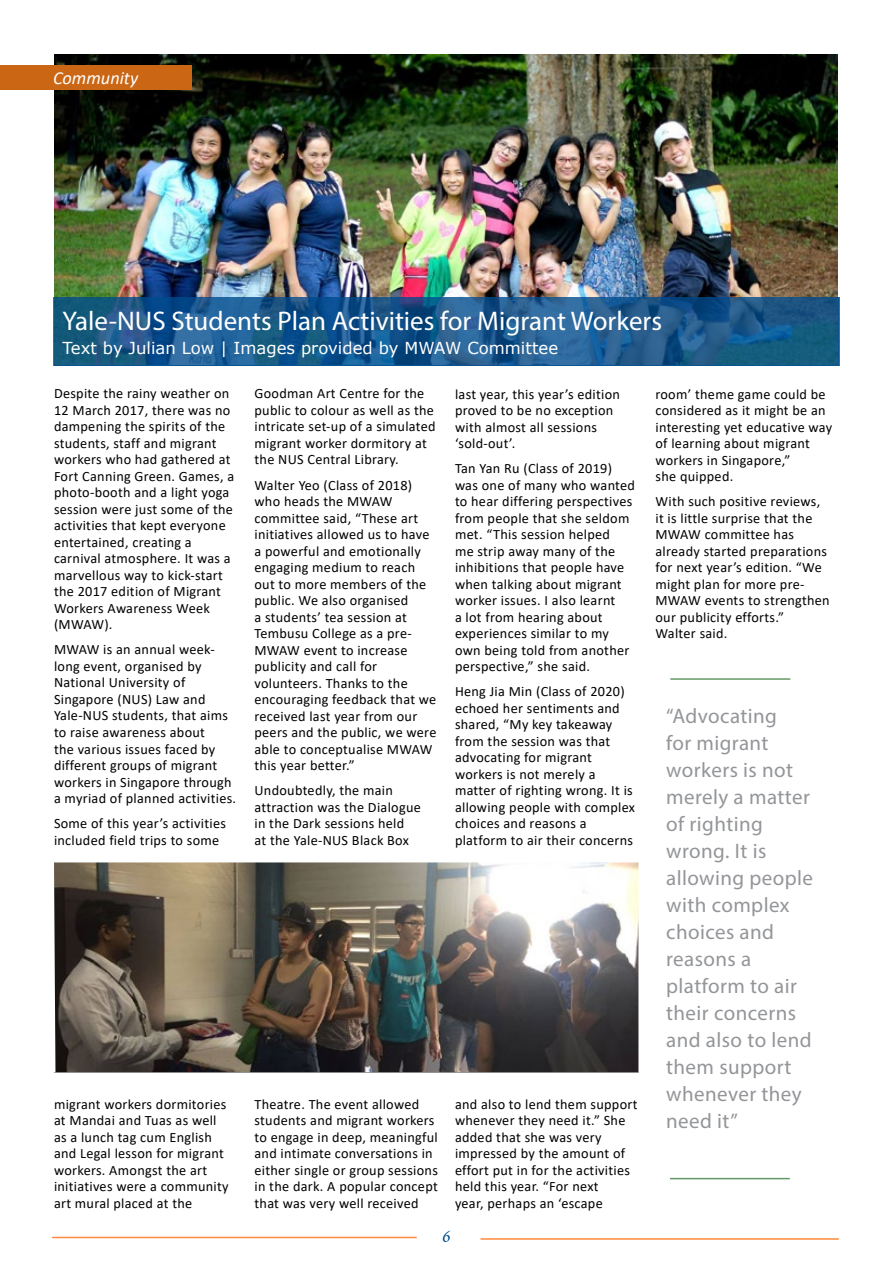
<style>
.page{position:relative;width:893px;height:1263px;background:#fff}
.page>*{position:absolute;margin:0;border:0;box-sizing:border-box;transform-origin:0 0}
.t1{font:27px "Myriad Pro";color:#fff}
.t2{font:21px/27px "Myriad Pro";letter-spacing:.02em;color:#939598}
.t3{font:italic 18.3px "Calibri";color:#fff}
.t4{font:italic 18px "Yale Design";color:#004b8d}
.t5{font:16.5px "Verdana";color:#fff}
.t6{font:14.25px/16.5px "Calibri";letter-spacing:.02em;color:#000}
</style>
<div class="page">
<hr style="left:52px;top:1237px;width:365px;height:1px;background:#ff893d">
<hr style="left:480px;top:1238px;width:359px;height:2px;background:#ff893d">
<img style="left:54px;top:55px;width:784px;height:243px">
<svg style="left:54px;top:298px;width:785px;height:68px;background:#1b598b"></svg>
<div style="left:0;top:65px;width:191px;height:25px;background:#cb6614"></div>
<img style="left:54px;top:862px;width:584px;height:211px">
<hr style="left:670px;top:678px;width:120px;height:2px;background:#659865">
<hr style="left:670px;top:1178px;width:120px;height:1px;background:#659865">
<p class="t3" style="left:53px;top:65px;width:87px">Community</p>
<h1 class="t1" style="left:63px;top:304px;width:601px">Yale-NUS Students Plan Activities for Migrant Workers</h1>
<p class="t5" style="left:63px;top:336px;width:497px">Text by Julian Low | Images provided by MWAW Committee</p>
<h1 class="t1" style="left:63px;top:308px;width:556px">Building a healthier and fitter College community</h1>
<p class="t5" style="left:63px;top:340px;width:275px">Text and Image by Melissa Wang</p>
<p class="t6" style="left:54px;top:385px;width:182px">Despite the rainy weather on<br>12 March 2017, there was no dampening the spirits of the students, staff and migrant workers who had gathered at<br>Fort Canning Green. Games, a photo-booth and a light yoga session were just some of the activities that kept everyone entertained, creating a carnival atmosphere. It was a marvellous way to kick-start the 2017 edition of Migrant<br>Workers Awareness Week (MWAW).</p>
<p class="t6" style="left:54px;top:641px;width:184px">MWAW is an annual week&shy;long event, organised by<br>National University of<br>Singapore (NUS) Law and<br>Yale-NUS students, that aims to raise awareness about<br>the various issues faced by different groups of migrant workers in Singapore through a myriad of planned activities.</p>
<p class="t6" style="left:54px;top:815px;width:173px">Some of this year’s activities included field trips to some</p>
<p class="t6" style="left:54px;top:1095px;width:176px">migrant workers dormitories at Mandai and Tuas as well as a lunch tag cum English and Legal lesson for migrant workers. Amongst the art initiatives were a community art mural placed at the</p>
<p class="t6" style="left:254px;top:385px;width:183px">Goodman Art Centre for the public to colour as well as the intricate set-up of a simulated migrant worker dormitory at the NUS Central Library.</p>
<p class="t6" style="left:254px;top:476px;width:183px">Walter Yeo (Class of 2018) who heads the MWAW committee said, “These art initiatives allowed us to have a powerful and emotionally engaging medium to reach out to more members of the public. We also organised<br>a students’ tea session at<br>Tembusu College as a pre-<br>MWAW event to increase publicity and call for volunteers. Thanks to the encouraging feedback that we received last year from our peers and the public, we were able to conceptualise MWAW this year better.”</p>
<p class="t6" style="left:254px;top:782px;width:168px">Undoubtedly, the main attraction was the Dialogue in the Dark sessions held<br>at the Yale-NUS Black Box</p>
<p class="t6" style="left:455px;top:385px;width:166px">last year, this year’s edition proved to be no exception with almost all sessions ‘sold-out’.</p>
<p class="t6" style="left:455px;top:460px;width:182px">Tan Yan Ru (Class of 2019) was one of many who wanted to hear differing perspectives from people that she seldom met. “This session helped<br>me strip away many of the inhibitions that people have when talking about migrant worker issues. I also learnt<br>a lot from hearing about experiences similar to my own being told from another perspective,” she said.</p>
<p class="t6" style="left:455px;top:683px;width:182px">Heng Jia Min (Class of 2020) echoed her sentiments and shared, “My key takeaway from the session was that advocating for migrant workers is not merely a matter of righting wrong. It is allowing people with complex choices and reasons a platform to air their concerns</p>
<p class="t6" style="left:254px;top:1095px;width:185px">Theatre. The event allowed students and migrant workers to engage in deep, meaningful and intimate conversations in either single or group sessions in the dark. A popular concept that was very well received</p>
<p class="t6" style="left:455px;top:1095px;width:184px">and also to lend them support whenever they need it.” She added that she was very impressed by the amount of effort put in for the activities held this year. “For next<br>year, perhaps an ‘escape</p>
<p class="t4" style="left:442px;top:1226px;width:10px">6</p>
<p class="t6" style="left:655px;top:385px;width:178px">room’ theme game could be considered as it might be an interesting yet educative way of learning about migrant workers in Singapore,”<br>she quipped.</p>
<p class="t6" style="left:655px;top:493px;width:176px">With such positive reviews, it is little surprise that the<br>MWAW committee has already started preparations for next year’s edition. “We might plan for more pre-<br>MWAW events to strengthen our publicity efforts.”<br>Walter said.</p>
<h2 class="t2" style="left:666px;top:702px;width:148px">“Advocating<br>for migrant workers is not merely a matter of righting wrong. It is allowing people with complex choices and reasons a platform to air their concerns and also to lend them support whenever they need it”</h2>
</div>
